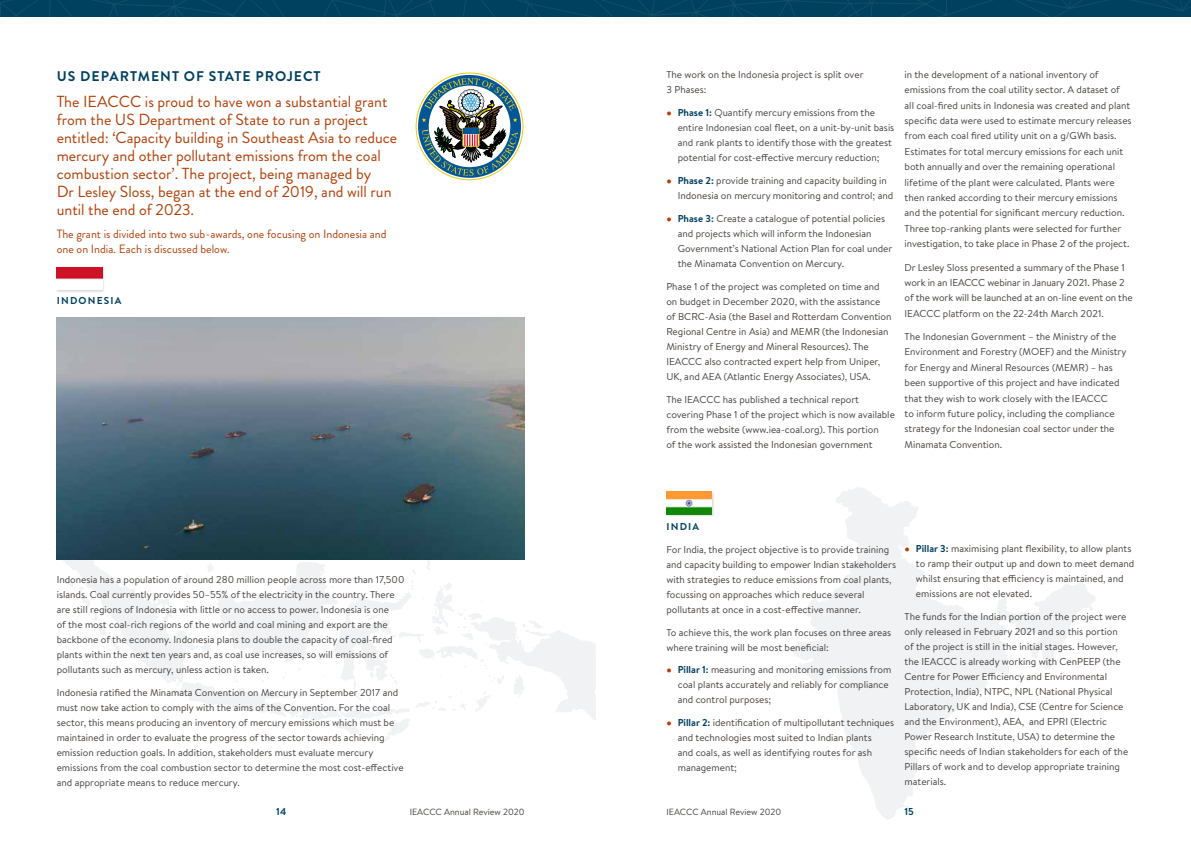
<style>
.page{position:relative;width:1191px;height:842px;background:#fff}
.page>*{position:absolute;margin:0;border:0;box-sizing:border-box;transform-origin:0 0}
.t1{font:16px/18px "Brandon Grotesque";color:#b23e06}
.t2{font:700 14px "Brandon Grotesque";letter-spacing:.07em;color:#00415f}
.t3{font:12px/15px "Brandon Grotesque";color:#b23e06}
.t4{font:10px/15px "Brandon Text";color:#44403d}
.t5{font:700 10px "Brandon Grotesque";letter-spacing:.12em;color:#00415f}
.t6{font:700 10px "Brandon Text";color:#00415f}
.t7{font:9px "Brandon Text";color:#44403d}
.s1{font-family:"Helvetica";font-size:9px;color:#b23e06}
.s2{font-weight:700;color:#00415f}
</style>
<div class="page">
<svg style="left:55px;top:544px;width:540px;height:199px"></svg>
<svg style="left:790px;top:487px;width:305px;height:332px"></svg>
<div style="left:56px;top:266px;width:49px;height:27px;background:#000;opacity:.15"></div>
<img style="left:57px;top:267px;width:45px;height:23px">
<div style="left:665px;top:491px;width:50px;height:27px;background:#000;opacity:.15"></div>
<img style="left:666px;top:492px;width:45px;height:22px">
<img style="left:57px;top:317px;width:467px;height:243px">
<svg style="left:0;top:0;width:1191px;height:17px;background:#01425f"></svg>
<div style="left:418px;top:75px;width:103px;height:103px;border:11px solid #005696;border-radius:50%"></div>
<svg style="left:422px;top:78px;width:96px;height:98px"></svg>
<div style="left:463px;top:128px;width:16px;height:6px;background:#005696"></div>
<h2 class="t2" style="left:57px;top:66px;width:265px">US DEPARTMENT OF STATE PROJECT</h2>
<p class="t1" style="left:57px;top:92px;width:342px">The IEACCC is proud to have won a substantial grant from the US Department of State to run a project entitled: ‘Capacity building in Southeast Asia to reduce mercury and other pollutant emissions from the coal combustion sector’. The project, being managed by<br>Dr Lesley Sloss, began at the end of 2019, and will run until the end of 2023.</p>
<p class="t3" style="left:57px;top:226px;width:331px">The grant is divided into two sub-awards, one focusing on Indonesia and one on India. Each is discussed below.</p>
<p class="t5" style="left:57px;top:294px;width:66px">INDONESIA</p>
<p class="t4" style="left:666px;top:67px;width:199px">The work on the Indonesia project is split over<br>3 Phases:</p>
<p class="t4" style="left:677px;top:105px;width:218px;text-indent:-11px"><span class="s1">●</span> <span class="s2">Phase 1:</span> Quantify mercury emissions from the entire Indonesian coal fleet, on a unit-by-unit basis and rank plants to identify those with the greatest potential for cost-effective mercury reduction;</p>
<p class="t4" style="left:677px;top:172px;width:217px;text-indent:-11px"><span class="s1">●</span> <span class="s2">Phase 2:</span> provide training and capacity building in<br>Indonesia on mercury monitoring and control; and</p>
<p class="t4" style="left:677px;top:210px;width:216px;text-indent:-11px"><span class="s1">●</span> <span class="s2">Phase 3:</span> Create a catalogue of potential policies and projects which will inform the Indonesian Government’s National Action Plan for coal under the Minamata Convention on Mercury.</p>
<p class="t4" style="left:666px;top:278px;width:226px">Phase 1 of the project was completed on time and on budget in December 2020, with the assistance of BCRC-Asia (the Basel and Rotterdam Convention Regional Centre in Asia) and MEMR (the Indonesian Ministry of Energy and Mineral Resources). The IEACCC also contracted expert help from Uniper, UK, and AEA (Atlantic Energy Associates), USA.</p>
<p class="t4" style="left:666px;top:391px;width:230px">The IEACCC has published a technical report covering Phase 1 of the project which is now available from the website (www.iea-coal.org). This portion<br>of the work assisted the Indonesian government</p>
<p class="t4" style="left:904px;top:66px;width:228px;line-height:15.4px">in the development of a national inventory of emissions from the coal utility sector. A dataset of all coal-fired units in Indonesia was created and plant specific data were used to estimate mercury releases from each coal fired utility unit on a g/GWh basis.<br>Estimates for total mercury emissions for each unit both annually and over the remaining operational lifetime of the plant were calculated. Plants were then ranked according to their mercury emissions and the potential for significant mercury reduction.<br>Three top-ranking plants were selected for further investigation, to take place in Phase 2 of the project.</p>
<p class="t4" style="left:904px;top:259px;width:230px;line-height:15.4px">Dr Lesley Sloss presented a summary of the Phase 1 work in an IEACCC webinar in January 2021. Phase 2 of the work will be launched at an on-line event on the IEACCC platform on the 22-24th March 2021.</p>
<p class="t4" style="left:904px;top:328px;width:223px;line-height:15.4px">The Indonesian Government – the Ministry of the Environment and Forestry (MOEF) and the Ministry for Energy and Mineral Resources (MEMR) – has been supportive of this project and have indicated that they wish to work closely with the IEACCC<br>to inform future policy, including the compliance strategy for the Indonesian coal sector under the Minamata Convention.</p>
<p class="t5" style="left:666px;top:519px;width:34px">INDIA</p>
<p class="t4" style="left:666px;top:541px;width:231px">For India, the project objective is to provide training and capacity building to empower Indian stakeholders with strategies to reduce emissions from coal plants, focussing on approaches which reduce several pollutants at once in a cost-effective manner.</p>
<p class="t4" style="left:666px;top:624px;width:226px">To achieve this, the work plan focuses on three areas where training will be most beneficial:</p>
<p class="t4" style="left:677px;top:662px;width:215px;text-indent:-11px"><span class="s1">●</span> <span class="s2">Pillar 1:</span> measuring and monitoring emissions from coal plants accurately and reliably for compliance and control purposes;</p>
<p class="t4" style="left:677px;top:715px;width:218px;text-indent:-11px"><span class="s1">●</span> <span class="s2">Pillar 2:</span> identification of multipollutant techniques and technologies most suited to Indian plants<br>and coals, as well as identifying routes for ash management;</p>
<p class="t4" style="left:916px;top:540px;width:220px;text-indent:-11px"><span class="s1">●</span> <span class="s2">Pillar 3:</span> maximising plant flexibility, to allow plants to ramp their output up and down to meet demand whilst ensuring that efficiency is maintained, and emissions are not elevated.</p>
<p class="t4" style="left:904px;top:608px;width:225px">The funds for the Indian portion of the project were only released in February 2021 and so this portion of the project is still in the initial stages. However, the IEACCC is already working with CenPEEP (the Centre for Power Efficiency and Environmental Protection, India), NTPC, NPL (National Physical Laboratory, UK and India), CSE (Centre for Science and the Environment), AEA, and EPRI (Electric Power Research Institute, USA) to determine the specific needs of Indian stakeholders for each of the Pillars of work and to develop appropriate training materials.</p>
<p class="t4" style="left:57px;top:572px;width:349px">Indonesia has a population of around 280 million people across more than 17,500 islands. Coal currently provides 50–55% of the electricity in the country. There are still regions of Indonesia with little or no access to power. Indonesia is one<br>of the most coal-rich regions of the world and coal mining and export are the backbone of the economy. Indonesia plans to double the capacity of coal-fired plants within the next ten years and, as coal use increases, so will emissions of pollutants such as mercury, unless action is taken.</p>
<p class="t4" style="left:57px;top:685px;width:348px">Indonesia ratified the Minamata Convention on Mercury in September 2017 and must now take action to comply with the aims of the Convention. For the coal sector, this means producing an inventory of mercury emissions which must be maintained in order to evaluate the progress of the sector towards achieving emission reduction goals. In addition, stakeholders must evaluate mercury emissions from the coal combustion sector to determine the most cost-effective and appropriate means to reduce mercury.</p>
<p class="t6" style="left:276px;top:805px;width:12px">14</p>
<p class="t7" style="left:410px;top:805px;width:116px">IEACCC Annual Review 2020</p>
<p class="t7" style="left:666px;top:805px;width:116px">IEACCC Annual Review 2020</p>
<p class="t6" style="left:904px;top:805px;width:11px">15</p>
</div>
